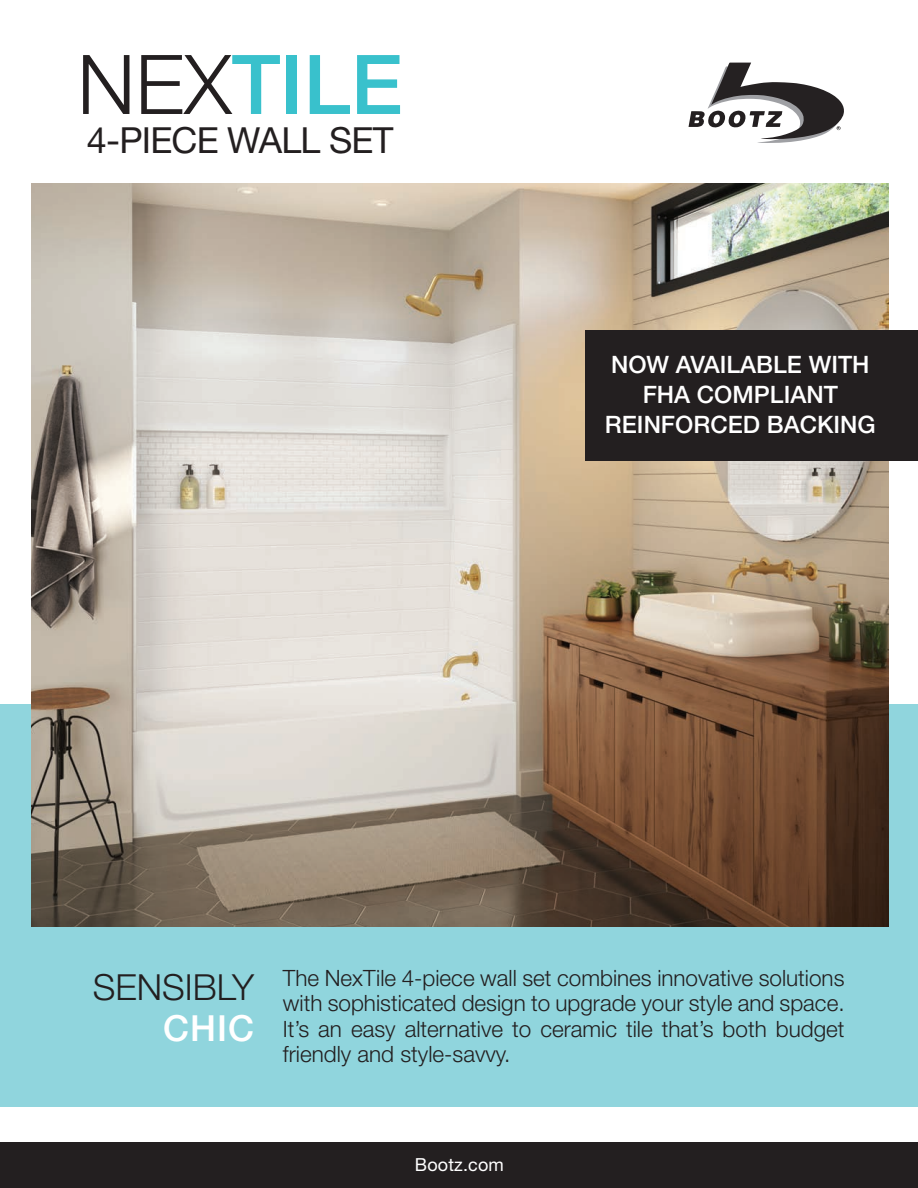
<style>
.page{position:relative;width:918px;height:1188px;background:#fff}
.page>*{position:absolute;margin:0;border:0;box-sizing:border-box;transform-origin:0 0}
.t1{font:500 82.5px "Helvetica Neue LT Std";color:#39c1cc}
.t2{font:36px "Helvetica Neue LT Std";letter-spacing:-.02em;color:#231f20}
.t3{font:300 36px "Helvetica Neue LT Std";color:#231f20}
.t4{font:500 36px "Helvetica Neue LT Std";color:#fff}
.t5{font:500 24px/30px "Helvetica Neue LT Std";color:#fff;text-align:center}
.t6{font:300 22.5px/25.5px "Helvetica Neue LT Std";color:#231f20;text-align:justify}
.t7{font:18px "Helvetica Neue LT Std";letter-spacing:.01em;color:#fff}
.t8{font:700 2.85px "Arial";color:#000}
.s1{font-weight:300;color:#231f20}
</style>
<div class="page">
<div style="left:0;top:1143px;width:918px;height:45px;background:#231f20"></div>
<div style="left:0;top:704px;width:918px;height:402px;background:#90d5dd"></div>
<svg style="left:689px;top:63px;width:155px;height:80px"></svg>
<img style="left:31px;top:184px;width:858px;height:743px">
<div style="left:585px;top:330px;width:333px;height:131px;background:#231f20"></div>
<p class="t1" style="left:77px;top:35px;width:327px"><span class="s1">NEX</span>TILE</p>
<p class="t2" style="left:87px;top:119px;width:308px">4-PIECE WALL SET</p>
<p class="t8" style="left:838px;top:126px;width:4px">R</p>
<p class="t5" style="left:605px;top:349px;width:272px">NOW AVAILABLE WITH<br>FHA COMPLIANT<br>REINFORCED BACKING</p>
<p class="t3" style="left:93px;top:965px;width:163px">SENSIBLY</p>
<p class="t4" style="left:163px;top:1006px;width:93px">CHIC</p>
<p class="t6" style="left:283px;top:965px;width:563px">The NexTile 4-piece wall set combines innovative solutions with sophisticated design to upgrade your style and space.<br>It’s an easy alternative to ceramic tile that’s both budget friendly and style-savvy.</p>
<p class="t7" style="left:415px;top:1153px;width:91px">Bootz.com</p>
</div>
